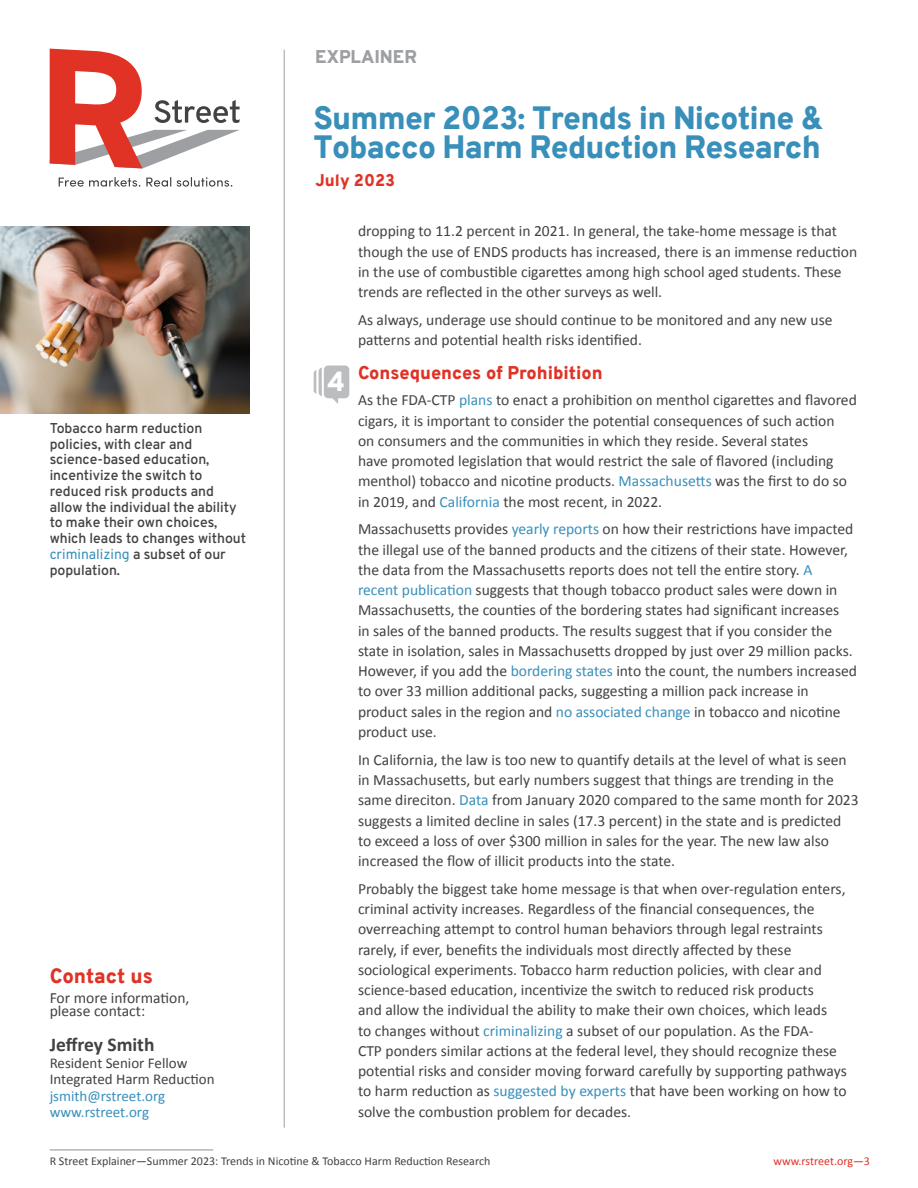
<style>
.page{position:relative;width:918px;height:1188px;background:#fff}
.page>*{position:absolute;margin:0;border:0;box-sizing:border-box;transform-origin:0 0}
.t1{font:900 31.5px/28.5px "Overpass";letter-spacing:-.025em;color:#388fba}
.t2{font:900 27px "Overpass";color:#fff}
.t3{font:900 20.25px "Overpass";color:#e03326}
.t4{font:700 19.5px "Calibri";color:#414243}
.t5{font:900 18px "Overpass";color:#e03326}
.t6{font:900 18px "Overpass";color:#9d9fa2}
.t7{font:900 16.5px "Overpass";color:#e03326}
.t8{font:15.6px/20.2px "Calibri";color:#414243}
.t9{font:15px/16.5px "Calibri";color:#414243}
.t10{font:15px/16.5px "Calibri";color:#388fba}
.t11{font:600 14.25px/15.8px "Overpass";color:#414243}
.t12{font:12px "Calibri";color:#414243}
.t13{font:12px "Calibri";letter-spacing:-.005em;color:#e03326}
.s1{font-weight:400;color:#388fba}
.s2{color:#388fba}
</style>
<div class="page">
<hr style="left:50px;top:1150px;width:163px;height:1px;background:#8e8e8d">
<svg style="left:59px;top:177px;width:173px;height:10px"></svg>
<svg style="left:50px;top:49px;width:190px;height:119px"></svg>
<hr style="left:284px;top:50px;width:1px;height:1078px;background:#9d9fa2">
<div style="left:324px;top:365px;width:25px;height:33px;background:#bcbdc0;border-radius:4px"></div>
<svg style="left:314px;top:368px;width:8px;height:28px"></svg>
<svg style="left:330px;top:398px;width:8px;height:6px"></svg>
<img style="left:0;top:226px;width:249px;height:188px">
<p class="t6" style="left:315px;top:43px;width:104px">EXPLAINER</p>
<p class="t11" style="left:50px;top:420px;width:198px">Tobacco harm reduction policies, with clear and science-based education, incentivize the switch to reduced risk products and allow the individual the ability to make their own choices, which leads to changes without <span class="s1">criminalizing</span> a subset of our population.</p>
<p class="t3" style="left:50px;top:961px;width:105px">Contact us</p>
<p class="t8" style="left:50px;top:990px;width:141px;line-height:13.5px">For more information, please contact:</p>
<p class="t4" style="left:50px;top:1031px;width:106px">Jeffrey Smith</p>
<p class="t9" style="left:50px;top:1054px;width:167px">Resident Senior Fellow<br>Integrated Harm Reduction</p>
<p class="t10" style="left:50px;top:1087px;width:117px">jsmith@rstreet.org www.rstreet.org</p>
<h1 class="t1" style="left:314px;top:104px;width:512px">Summer 2023: Trends in Nicotine &amp;<br>Tobacco Harm Reduction Research</h1>
<p class="t7" style="left:316px;top:169px;width:81px">July 2023</p>
<h2 class="t2" style="left:328px;top:362px;width:19px">4</h2>
<p class="t8" style="left:358px;top:221px;width:501px">dropping to 11.2 percent in 2021. In general, the take-home message is that though the use of ENDS products has increased, there is an immense reduction in the use of combustible cigarettes among high school aged students. These trends are reflected in the other surveys as well.</p>
<p class="t8" style="left:358px;top:309px;width:476px">As always, underage use should continue to be monitored and any new use patterns and potential health risks identified.</p>
<p class="t5" style="left:358px;top:360px;width:246px">Consequences of Prohibition</p>
<p class="t8" style="left:358px;top:390px;width:500px">As the FDA-CTP <span class="s2">plans</span> to enact a prohibition on menthol cigarettes and flavored cigars, it is important to consider the potential consequences of such action<br>on consumers and the communities in which they reside. Several states<br>have promoted legislation that would restrict the sale of flavored (including menthol) tobacco and nicotine products. <span class="s2">Massachusetts</span> was the first to do so in 2019, and <span class="s2">California</span> the most recent, in 2022.</p>
<p class="t8" style="left:358px;top:519px;width:500px">Massachusetts provides <span class="s2">yearly reports</span> on how their restrictions have impacted the illegal use of the banned products and the citizens of their state. However, the data from the Massachusetts reports does not tell the entire story. <span class="s2">A<br>recent publication</span> suggests that though tobacco product sales were down in Massachusetts, the counties of the bordering states had significant increases<br>in sales of the banned products. The results suggest that if you consider the state in isolation, sales in Massachusetts dropped by just over 29 million packs.<br>However, if you add the <span class="s2">bordering states</span> into the count, the numbers increased to over 33 million additional packs, suggesting a million pack increase in product sales in the region and <span class="s2">no associated change</span> in tobacco and nicotine product use.</p>
<p class="t8" style="left:358px;top:749px;width:502px">In California, the law is too new to quantify details at the level of what is seen in Massachusetts, but early numbers suggest that things are trending in the same direciton. <span class="s2">Data</span> from January 2020 compared to the same month for 2023 suggests a limited decline in sales (17.3 percent) in the state and is predicted<br>to exceed a loss of over $300 million in sales for the year. The new law also increased the flow of illicit products into the state.</p>
<p class="t8" style="left:358px;top:878px;width:490px">Probably the biggest take home message is that when over-regulation enters, criminal activity increases. Regardless of the financial consequences, the overreaching attempt to control human behaviors through legal restraints rarely, if ever, benefits the individuals most directly affected by these sociological experiments. Tobacco harm reduction policies, with clear and science-based education, incentivize the switch to reduced risk products<br>and allow the individual the ability to make their own choices, which leads<br>to changes without <span class="s2">criminalizing</span> a subset of our population. As the FDA-<br>CTP ponders similar actions at the federal level, they should recognize these potential risks and consider moving forward carefully by supporting pathways to harm reduction as <span class="s2">suggested by experts</span> that have been working on how to solve the combustion problem for decades.</p>
<p class="t12" style="left:50px;top:1153px;width:442px">R Street Explainer—Summer 2023: Trends in Nicotine &amp; Tobacco Harm Reduction Research</p>
<p class="t13" style="left:773px;top:1153px;width:98px">www.rstreet.org—3</p>
</div>
